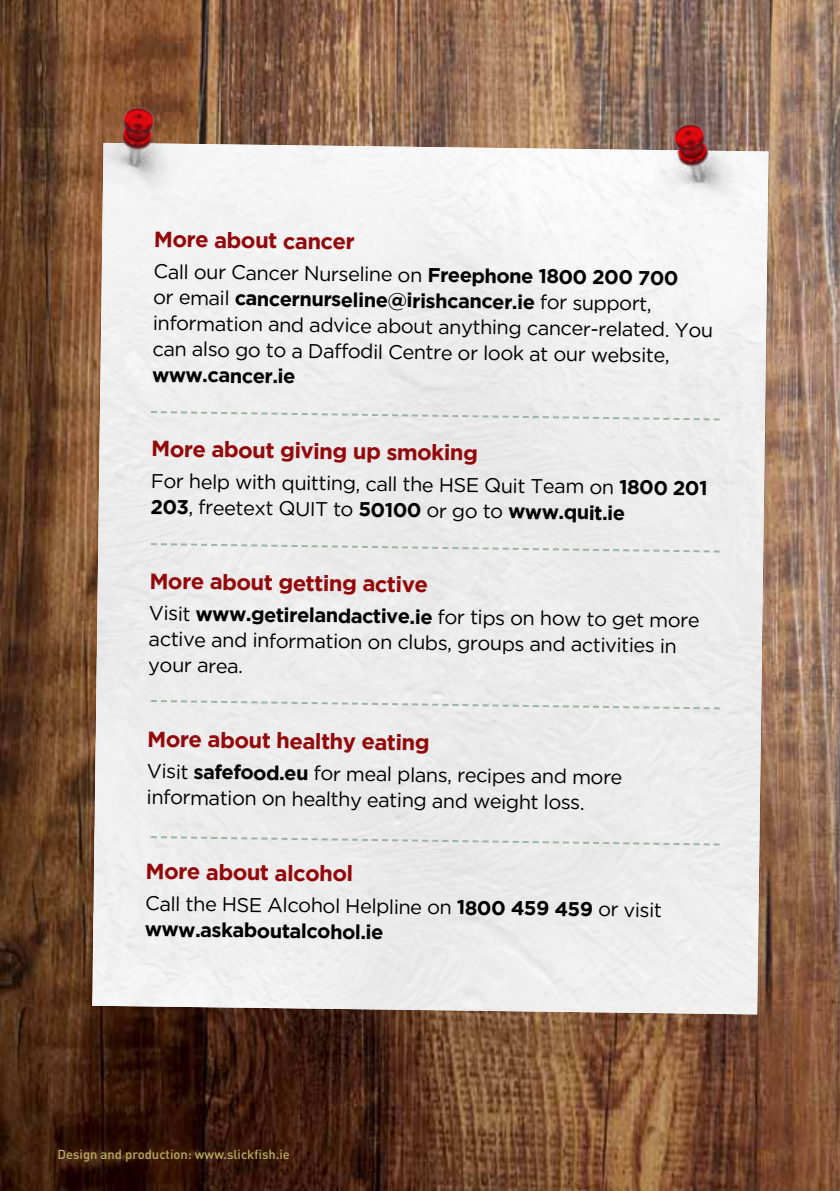
<style>
.page{position:relative;width:840px;height:1191px;background:#fff}
.page>*{position:absolute;margin:0;border:0;box-sizing:border-box;transform-origin:0 0}
.t1{font:700 22px "Gotham HTF";color:#94070a}
.t2{font:20px/25.6px "Gotham HTF";color:#000}
.t3{font:700 20px "Gotham HTF";color:#000}
.t4{font:500 13px "DIN";color:#b9ac5e}
.s1{font-weight:700}
</style>
<div class="page">
<img style="left:0;top:0;width:839px;height:1191px">
<div style="left:86px;top:917px;width:671px;height:99px;background:#000;opacity:.58"></div>
<img style="left:92px;top:143px;width:676px;height:871px">
<img style="left:653px;top:113px;width:92px;height:96px">
<img style="left:83px;top:88px;width:115px;height:117px">
<svg style="left:149px;top:410px;width:572px;height:11px;background:#e2e5e3"></svg>
<svg style="left:149px;top:542px;width:572px;height:11px;background:#e2e5e3"></svg>
<svg style="left:149px;top:699px;width:572px;height:11px;background:#e3e5e4"></svg>
<svg style="left:149px;top:835px;width:572px;height:11px;background:#e1e4e2"></svg>
<p class="t1" style="left:154px;top:226px;width:202px;rotate:1deg">More about cancer</p>
<p class="t2" style="left:154px;top:257px;width:562px;rotate:1deg">Call our Cancer Nurseline on <span class="s1">Freephone 1800 200 700<br></span>or email <span class="s1">cancernurseline@irishcancer.ie</span> for support, information and advice about anything cancer-related. You can also go to a Daffodil Centre or look at our website,</p>
<p class="t3" style="left:152px;top:362px;width:145px;rotate:1deg">www.cancer.ie</p>
<p class="t1" style="left:151px;top:435px;width:328px;rotate:1deg">More about giving up smoking</p>
<p class="t2" style="left:151px;top:466px;width:558px;rotate:1deg">For help with quitting, call the HSE Quit Team on <span class="s1">1800 201<br>203</span>, freetext QUIT to <span class="s1">50100</span> or go to <span class="s1">www.quit.ie</span></p>
<p class="t1" style="left:150px;top:567px;width:280px;rotate:1deg">More about getting active</p>
<p class="t2" style="left:149px;top:598px;width:552px;line-height:26.4px;rotate:1deg">Visit <span class="s1">www.getirelandactive.ie</span> for tips on how to get more active and information on clubs, groups and activities in your area.</p>
<p class="t1" style="left:148px;top:725px;width:284px;rotate:1deg">More about healthy eating</p>
<p class="t2" style="left:147px;top:756px;width:477px;line-height:26.2px;rotate:1deg">Visit <span class="s1">safefood.eu</span> for meal plans, recipes and more information on healthy eating and weight loss.</p>
<p class="t1" style="left:146px;top:858px;width:209px;rotate:1deg">More about alcohol</p>
<p class="t2" style="left:145px;top:889px;width:518px;rotate:1deg">Call the HSE Alcohol Helpline on <span class="s1">1800 459 459</span> or visit <span class="s1">www.askaboutalcohol.ie</span></p>
<p class="t4" style="left:57px;top:1145px;width:234px">Design and production: www.slickfish.ie</p>
</div>
